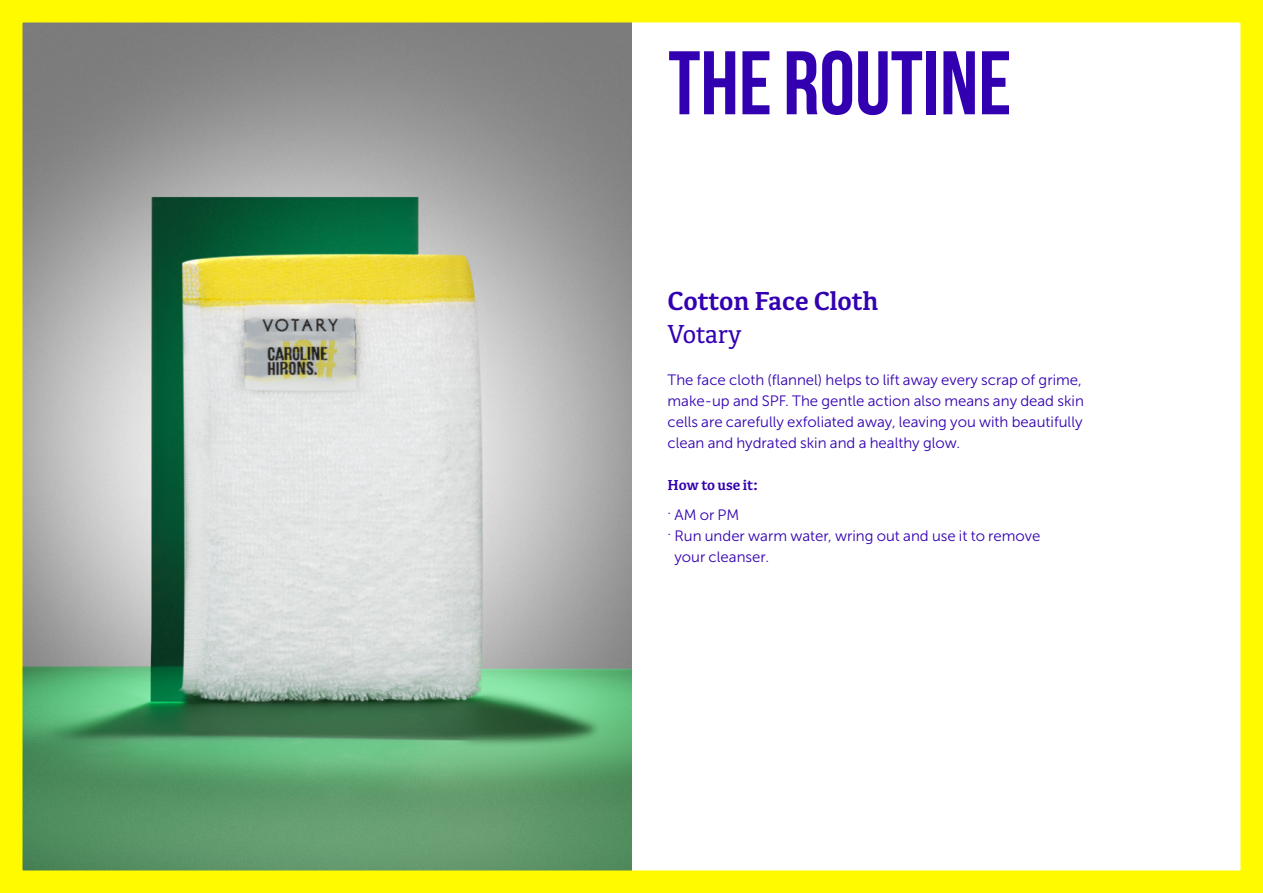
<style>
.page{position:relative;width:1263px;height:893px;background:#fff}
.page>*{position:absolute;margin:0;border:0;box-sizing:border-box;transform-origin:0 0}
.t1{font:700 90px "Bebas Neue";color:#3300b1}
.t2{font:700 27px "Kefa III";color:#3300b1}
.t3{font:27px "Kefa III";color:#3300b1}
.t4{font:15px/21px "Museo Sans 300";color:#3300b1}
.t5{font:700 15px "Kefa III";letter-spacing:-.01em;color:#3300b1}
</style>
<div class="page">
<img style="left:23px;top:23px;width:608px;height:847px">
<div style="left:0;top:0;width:1263px;height:893px;border:22px solid #fffa00"></div>
<h1 class="t1" style="left:668px;top:34px;width:345px">THE ROUTINE</h1>
<h2 class="t2" style="left:667px;top:283px;width:212px">Cotton Face Cloth</h2>
<h2 class="t3" style="left:667px;top:316px;width:76px">Votary</h2>
<p class="t4" style="left:667px;top:370px;width:418px">The face cloth (flannel) helps to lift away every scrap of grime, make-up and SPF. The gentle action also means any dead skin cells are carefully exfoliated away, leaving you with beautifully clean and hydrated skin and a healthy glow.</p>
<p class="t5" style="left:667px;top:474px;width:93px">How to use it:</p>
<p class="t4" style="left:667px;top:504px;width:73px">. AM or PM</p>
<p class="t4" style="left:667px;top:525px;width:374px">. Run under warm water, wring out and use it to remove</p>
<p class="t4" style="left:674px;top:546px;width:96px">your cleanser.</p>
</div>
